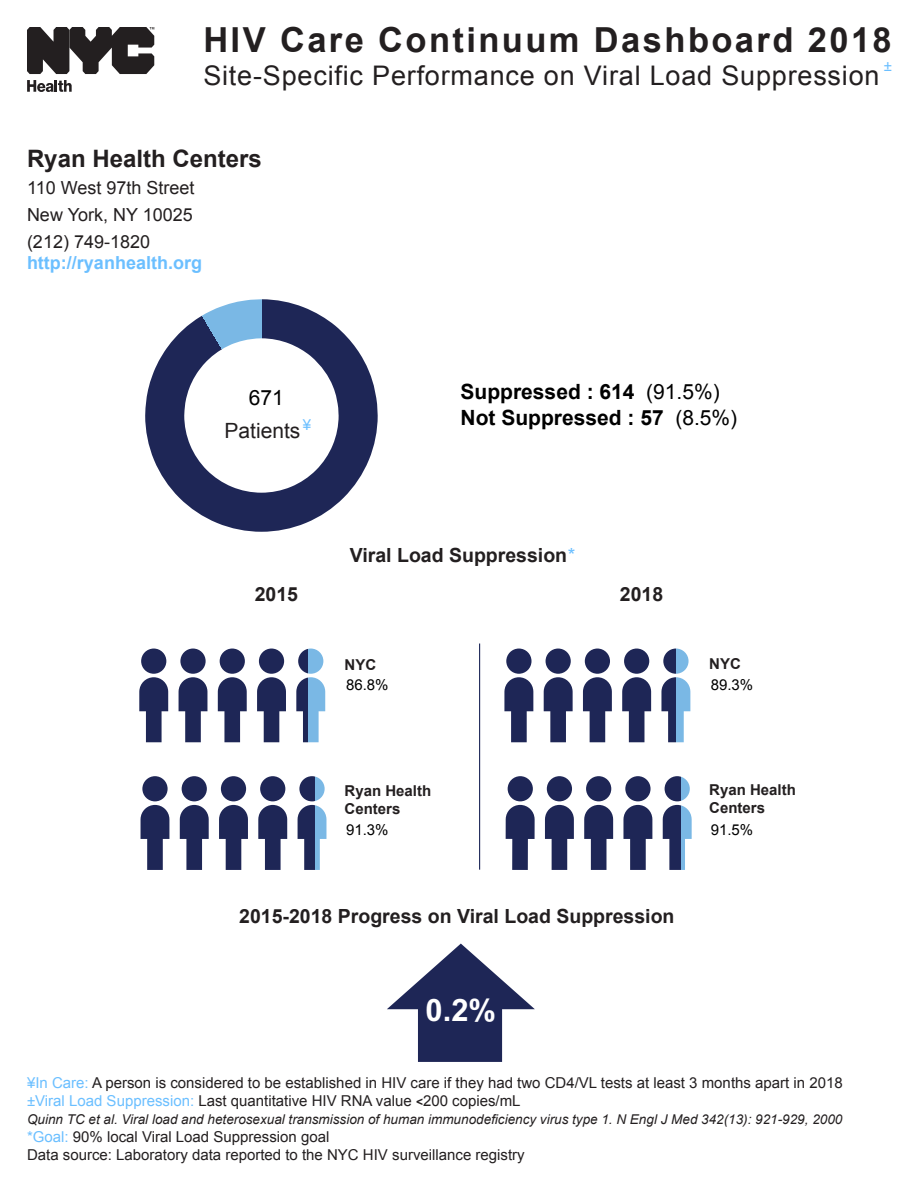
<style>
.page{position:relative;width:918px;height:1188px;background:#fff}
.page>*{position:absolute;margin:0;border:0;box-sizing:border-box;transform-origin:0 0}
.t1{font:700 37.5px "Arial";color:#fff}
.t2{font:700 34.5px "Arial";letter-spacing:.07em;color:#231f20}
.t3{font:700 30.9px "Arial";color:#fff}
.t4{font:27px "Arial";letter-spacing:.03em;color:#231f20}
.t5{font:700 24px "Arial";color:#231f20}
.Percent{font:700 21px "Arial";color:#000}
.t6{font:21px "Arial";color:#231f20}
.Percent-2{font:21px "Arial";color:#000}
.t7{font:700 19.5px "Arial";color:#231f20}
.t8{font:18px/27px "Arial";color:#231f20}
.t9{font:700 18px "Arial";color:#6bbfff}
.t10{font:15px/18px "Arial";color:#231f20}
.t11{font:700 15px/18px "Arial";color:#231f20}
.Percent-3{font:15px "Arial";color:#000}
.t12{font:15px "Arial";color:#6bbfff}
.t13{font:italic 13.5px "Arial";color:#231f20}
.s1{font-weight:400}
.s2{font-weight:400;color:#6bbfff}
.s3{color:#6bbfff}
.s4{font-weight:700;font-size:12px}
</style>
<div class="page">
<svg style="left:145px;top:299px;width:233px;height:233px"></svg>
<svg style="left:141px;top:776px;width:28px;height:94px"></svg>
<svg style="left:180px;top:776px;width:29px;height:94px"></svg>
<svg style="left:219px;top:776px;width:29px;height:94px"></svg>
<svg style="left:258px;top:776px;width:29px;height:94px"></svg>
<svg style="left:298px;top:776px;width:28px;height:94px"></svg>
<svg style="left:506px;top:776px;width:29px;height:94px"></svg>
<svg style="left:545px;top:776px;width:29px;height:94px"></svg>
<svg style="left:584px;top:776px;width:29px;height:94px"></svg>
<svg style="left:623px;top:776px;width:29px;height:94px"></svg>
<svg style="left:663px;top:776px;width:29px;height:94px"></svg>
<hr style="left:479px;top:644px;width:1px;height:226px;background:#1d2758">
<svg style="left:504px;top:649px;width:29px;height:93px"></svg>
<svg style="left:544px;top:649px;width:29px;height:93px"></svg>
<svg style="left:583px;top:649px;width:29px;height:93px"></svg>
<svg style="left:622px;top:649px;width:29px;height:93px"></svg>
<svg style="left:661px;top:649px;width:29px;height:93px"></svg>
<svg style="left:139px;top:649px;width:29px;height:93px"></svg>
<svg style="left:179px;top:649px;width:28px;height:93px"></svg>
<svg style="left:218px;top:649px;width:29px;height:93px"></svg>
<svg style="left:257px;top:649px;width:29px;height:93px"></svg>
<svg style="left:296px;top:649px;width:29px;height:93px"></svg>
<svg style="left:387px;top:944px;width:148px;height:118px"></svg>
<svg style="left:27px;top:80px;width:45px;height:12px"></svg>
<svg style="left:27px;top:27px;width:127px;height:47px"></svg>
<h2 class="t2" style="left:203px;top:17px;width:690px">HIV Care Continuum Dashboard 2018</h2>
<h3 class="t4" style="left:203px;top:58px;width:678px">Site-Specific Performance on Viral Load Suppression</h3>
<p class="t12" style="left:884px;top:55px;width:10px">±</p>
<p class="t5" style="left:27px;top:142px;width:236px">Ryan Health Centers</p>
<p class="t8" style="left:27px;top:174px;width:169px">110 West 97th Street</p>
<p class="t8" style="left:27px;top:201px;width:167px">New York, NY 10025 (212) 749-1820</p>
<p class="t9" style="left:27px;top:251px;width:177px">http://ryanhealth.org</p>
<p class="Percent-2" style="left:249px;top:383px;width:37px">671</p>
<p class="t6" style="left:225px;top:417px;width:77px">Patients</p>
<p class="t12" style="left:303px;top:415px;width:10px">¥</p>
<p class="Percent" style="left:461px;top:377px;width:261px">Suppressed : 614 <span class="s1">(91.5%)</span></p>
<p class="Percent" style="left:461px;top:404px;width:278px">Not Suppressed : 57 <span class="s1">(8.5%)</span></p>
<p class="t7" style="left:350px;top:542px;width:227px">Viral Load Suppression<span class="s2">*</span></p>
<p class="t7" style="left:255px;top:581px;width:45px">2015</p>
<p class="t7" style="left:620px;top:581px;width:45px">2018</p>
<p class="t11" style="left:345px;top:656px;width:33px">NYC</p>
<p class="Percent-3" style="left:346px;top:675px;width:44px">86.8%</p>
<p class="t11" style="left:709px;top:656px;width:33px">NYC</p>
<p class="Percent-3" style="left:711px;top:675px;width:44px">89.3%</p>
<p class="t11" style="left:345px;top:782px;width:88px">Ryan Health<br>Centers</p>
<p class="Percent-3" style="left:346px;top:819px;width:44px">91.3%</p>
<p class="t7" style="left:239px;top:903px;width:437px">2015-2018 Progress on Viral Load Suppression</p>
<p class="t3" style="left:426px;top:989px;width:72px">0.2%</p>
<p class="t1" style="left:416px;top:989px;width:87px">7.7%</p>
<p class="t11" style="left:709px;top:782px;width:88px">Ryan Health<br>Centers</p>
<p class="Percent-3" style="left:711px;top:819px;width:44px">91.5%</p>
<p class="t10" style="left:27px;top:1074px;width:817px"><span class="s3">¥In Care:</span> A person is considered to be established in HIV care if they had two CD4/VL tests at least 3 months apart in 2018 <span class="s3">±Viral Load Suppression:</span> Last quantitative HIV RNA value <span class="s4">&lt;</span>200 copies/mL</p>
<p class="t13" style="left:27px;top:1110px;width:817px">Quinn TC et al. Viral load and heterosexual transmission of human immunodeficiency virus type 1. N Engl J Med 342(13): 921-929, 2000</p>
<p class="t10" style="left:27px;top:1128px;width:499px"><span class="s3">*Goal:</span> 90% local Viral Load Suppression goal<br>Data source: Laboratory data reported to the NYC HIV surveillance registry</p>
</div>
